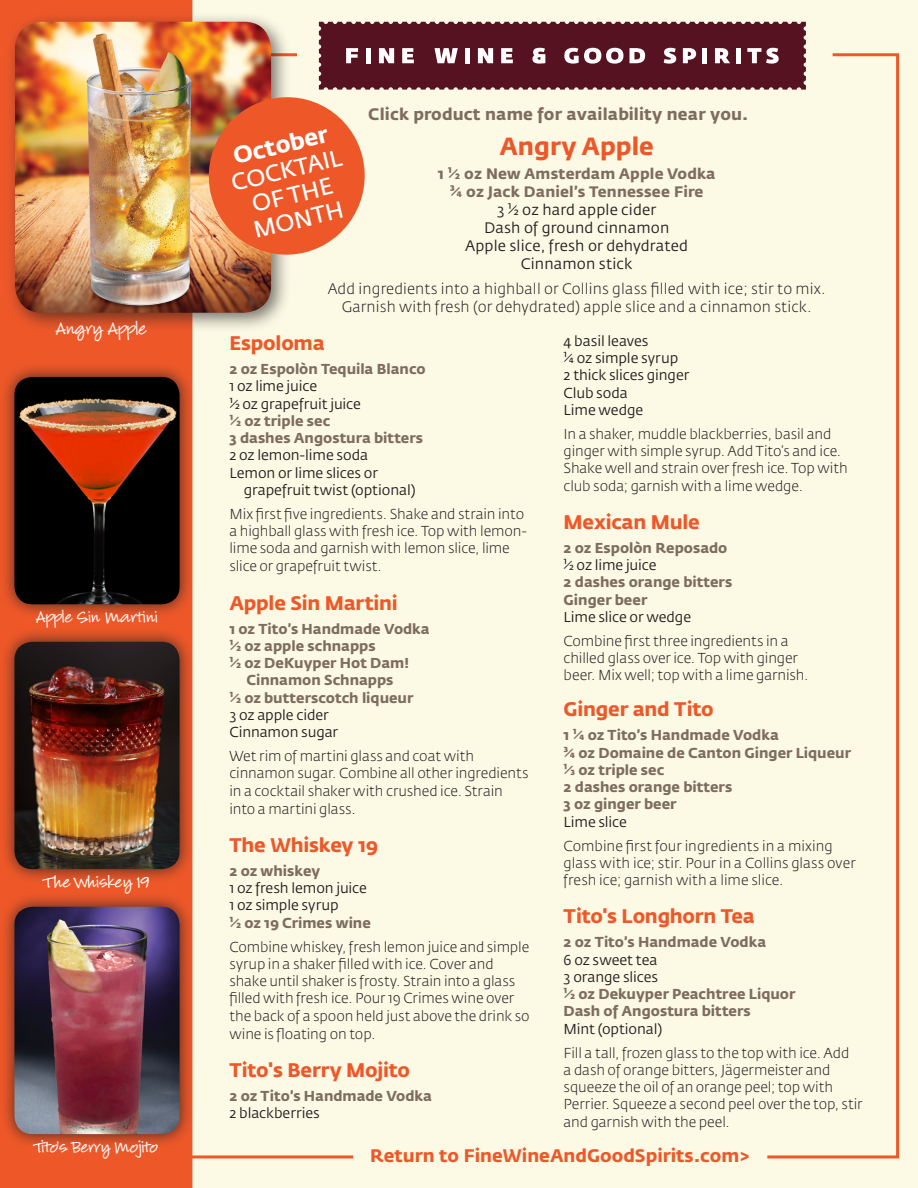
<style>
.page{position:relative;width:918px;height:1188px;background:#fff}
.page>*{position:absolute;margin:0;border:0;box-sizing:border-box;transform-origin:0 0}
.t1{font:700 24.6px "Fedra Sans Std";color:#ee5829}
.t2{font:600 23.25px/25.5px "Fedra Sans Std";color:#fff;text-align:center}
.t3{font:21px "Louisiana";letter-spacing:.02em;color:#fff}
.t4{font:700 19.5px "Fedra Sans Std";letter-spacing:-.01em;color:#ee5829}
.t5{font:19.5px "Louisiana";letter-spacing:.01em;color:#fff}
.t6{font:700 18px "Fedra Sans Std";color:#ee5829}
.t7{font:700 16.5px "Fedra Sans Std";letter-spacing:.01em;color:#7e6d5f}
.t8{font:300 15px "Fedra Sans Std";letter-spacing:.01em;color:#231f20}
.t9{font:15px "Fedra Sans Std";letter-spacing:.01em;color:#231f20}
.t10{font:700 15px "Fedra Sans Std";letter-spacing:.01em;color:#7e6d5f}
.t11{font:300 14.25px/17.2px "Fedra Sans Std";letter-spacing:-.005em;color:#231f20}
.t12{font:700 14.25px "Fedra Sans Std";color:#7e6d5f}
.t13{font:14.25px "Fedra Sans Std";letter-spacing:-.01em;color:#231f20}
.s1{font-weight:700}
</style>
<div class="page">
<div style="left:0;top:0;width:193px;height:1188px;background:#ee5829"></div>
<div style="left:193px;top:0;width:725px;height:1188px;background:#fcf9e5"></div>
<div style="left:0;top:892px;width:194px;height:257px;background:#231f20;opacity:.75"></div>
<img style="left:14px;top:907px;width:166px;height:227px">
<div style="left:0;top:627px;width:194px;height:257px;background:#231f20;opacity:.75"></div>
<img style="left:14px;top:642px;width:166px;height:227px">
<svg style="left:767px;top:53px;width:133px;height:1106px"></svg>
<div style="left:0;top:362px;width:194px;height:257px;background:#231f20;opacity:.75"></div>
<img style="left:14px;top:377px;width:166px;height:227px">
<div style="left:5px;top:11px;width:286px;height:322px;background:#231f20;opacity:.62"></div>
<img style="left:15px;top:22px;width:256px;height:291px">
<svg style="left:201px;top:22px;width:605px;height:241px"></svg>
<p class="t3" style="left:55px;top:318px;width:93px">Angry Apple</p>
<p class="t5" style="left:36px;top:608px;width:124px">Apple Sin Martini</p>
<p class="t5" style="left:45px;top:873px;width:106px">The Whiskey 19</p>
<p class="t5" style="left:36px;top:1138px;width:124px">Tito's Berry Mojito</p>
<p class="t7" style="left:368px;top:103px;width:382px">Click product name for availability near you.</p>
<p class="t2" style="left:223px;top:147px;width:114px;rotate:-14deg"><span class="s1">October<br></span>COCKTAIL</p>
<p class="t1" style="left:499px;top:130px;width:156px">Angry Apple</p>
<p class="t10" style="left:438px;top:164px;width:279px">1 ½ oz New Amsterdam Apple Vodka</p>
<p class="t10" style="left:450px;top:182px;width:255px">¾ oz Jack Daniel’s Tennessee Fire</p>
<p class="t9" style="left:497px;top:201px;width:161px">3 ½ oz hard apple cider</p>
<p class="t9" style="left:484px;top:219px;width:187px">Dash of ground cinnamon</p>
<p class="t9" style="left:465px;top:237px;width:224px">Apple slice, fresh or dehydrated</p>
<p class="t9" style="left:521px;top:255px;width:113px">Cinnamon stick</p>
<p class="t8" style="left:328px;top:280px;width:500px">Add ingredients into a highball or Collins glass filled with ice; stir to mix.</p>
<p class="t8" style="left:342px;top:298px;width:471px">Garnish with fresh (or dehydrated) apple slice and a cinnamon stick.</p>
<p class="t2" style="left:249px;top:193px;width:84px;rotate:-14deg">OF THE</p>
<p class="t2" style="left:251px;top:219px;width:93px;rotate:-14deg">MONTH</p>
<p class="t4" style="left:229px;top:331px;width:97px">Espoloma</p>
<p class="t12" style="left:229px;top:360px;width:198px">2 oz Espolòn Tequila Blanco</p>
<p class="t13" style="left:229px;top:378px;width:89px">1 oz lime juice</p>
<p class="t13" style="left:229px;top:395px;width:133px">½ oz grapefruit juice</p>
<p class="t12" style="left:229px;top:412px;width:102px">½ oz triple sec</p>
<p class="t12" style="left:229px;top:429px;width:195px">3 dashes Angostura bitters</p>
<p class="t13" style="left:229px;top:447px;width:140px">2 oz lemon-lime soda</p>
<p class="t13" style="left:229px;top:464px;width:150px">Lemon or lime slices or</p>
<p class="t13" style="left:244px;top:481px;width:173px">grapefruit twist (optional)</p>
<p class="t11" style="left:229px;top:505px;width:299px">Mix first five ingredients. Shake and strain into a highball glass with fresh ice. Top with lemon&shy;lime soda and garnish with lemon slice, lime slice or grapefruit twist.</p>
<p class="t4" style="left:229px;top:590px;width:170px">Apple Sin Martini</p>
<p class="t12" style="left:229px;top:619px;width:202px">1 oz Tito’s Handmade Vodka</p>
<p class="t12" style="left:229px;top:637px;width:148px">½ oz apple schnapps</p>
<p class="t12" style="left:229px;top:654px;width:181px">½ oz DeKuyper Hot Dam!</p>
<p class="t12" style="left:247px;top:671px;width:148px">Cinnamon Schnapps</p>
<p class="t12" style="left:229px;top:688px;width:185px">½ oz butterscotch liqueur</p>
<p class="t13" style="left:229px;top:706px;width:101px">3 oz apple cider</p>
<p class="t13" style="left:229px;top:723px;width:110px">Cinnamon sugar</p>
<p class="t11" style="left:229px;top:747px;width:301px">Wet rim of martini glass and coat with cinnamon sugar. Combine all other ingredients in a cocktail shaker with crushed ice. Strain into a martini glass.</p>
<p class="t4" style="left:229px;top:832px;width:150px">The Whiskey 19</p>
<p class="t12" style="left:229px;top:862px;width:92px">2 oz whiskey</p>
<p class="t13" style="left:229px;top:879px;width:139px">1 oz fresh lemon juice</p>
<p class="t13" style="left:229px;top:897px;width:111px">1 oz simple syrup</p>
<p class="t12" style="left:229px;top:913px;width:143px">½ oz 19 Crimes wine</p>
<p class="t11" style="left:229px;top:938px;width:302px">Combine whiskey, fresh lemon juice and simple syrup in a shaker filled with ice. Cover and shake until shaker is frosty. Strain into a glass filled with fresh ice. Pour 19 Crimes wine over the back of a spoon held just above the drink so wine is floating on top.</p>
<p class="t4" style="left:229px;top:1057px;width:182px">Tito's Berry Mojito</p>
<p class="t12" style="left:229px;top:1087px;width:204px">2 oz Tito’s Handmade Vodka</p>
<p class="t13" style="left:229px;top:1104px;width:92px">2 blackberries</p>
<p class="t13" style="left:564px;top:332px;width:86px">4 basil leaves</p>
<p class="t13" style="left:564px;top:350px;width:116px">¼ oz simple syrup</p>
<p class="t13" style="left:564px;top:367px;width:127px">2 thick slices ginger</p>
<p class="t13" style="left:564px;top:384px;width:66px">Club soda</p>
<p class="t13" style="left:564px;top:401px;width:81px">Lime wedge</p>
<p class="t11" style="left:564px;top:426px;width:286px">In a shaker, muddle blackberries, basil and ginger with simple syrup. Add Tito’s and ice.<br>Shake well and strain over fresh ice. Top with club soda; garnish with a lime wedge.</p>
<p class="t4" style="left:564px;top:509px;width:138px">Mexican Mule</p>
<p class="t12" style="left:564px;top:539px;width:165px">2 oz Espolòn Reposado</p>
<p class="t13" style="left:564px;top:557px;width:94px">½ oz lime juice</p>
<p class="t12" style="left:564px;top:573px;width:170px">2 dashes orange bitters</p>
<p class="t12" style="left:564px;top:590px;width:85px">Ginger beer</p>
<p class="t13" style="left:564px;top:608px;width:129px">Lime slice or wedge</p>
<p class="t11" style="left:564px;top:633px;width:227px">Combine first three ingredients in a</p>
<p class="t11" style="left:564px;top:650px;width:236px">chilled glass over ice. Top with ginger</p>
<p class="t11" style="left:564px;top:667px;width:246px">beer. Mix well; top with a lime garnish.</p>
<p class="t4" style="left:564px;top:697px;width:152px">Ginger and Tito</p>
<p class="t12" style="left:564px;top:726px;width:217px">1 ¼ oz Tito’s Handmade Vodka</p>
<p class="t12" style="left:564px;top:743px;width:289px">¾ oz Domaine de Canton Ginger Liqueur</p>
<p class="t12" style="left:564px;top:761px;width:102px">⅓ oz triple sec</p>
<p class="t12" style="left:564px;top:778px;width:170px">2 dashes orange bitters</p>
<p class="t12" style="left:564px;top:795px;width:114px">3 oz ginger beer</p>
<p class="t13" style="left:564px;top:813px;width:65px">Lime slice</p>
<p class="t11" style="left:564px;top:837px;width:294px">Combine first four ingredients in a mixing glass with ice; stir. Pour in a Collins glass over fresh ice; garnish with a lime slice.</p>
<p class="t4" style="left:564px;top:904px;width:193px">Tito's Longhorn Tea</p>
<p class="t12" style="left:564px;top:933px;width:204px">2 oz Tito’s Handmade Vodka</p>
<p class="t13" style="left:564px;top:951px;width:96px">6 oz sweet tea</p>
<p class="t13" style="left:564px;top:968px;width:96px">3 orange slices</p>
<p class="t12" style="left:564px;top:985px;width:233px">½ oz Dekuyper Peachtree Liquor</p>
<p class="t12" style="left:564px;top:1002px;width:189px">Dash of Angostura bitters</p>
<p class="t13" style="left:564px;top:1020px;width:100px">Mint (optional)</p>
<p class="t11" style="left:564px;top:1044px;width:301px">Fill a tall, frozen glass to the top with ice. Add<br>a dash of orange bitters, Jägermeister and squeeze the oil of an orange peel; top with Perrier. Squeeze a second peel over the top, stir and garnish with the peel.</p>
<p class="t6" style="left:370px;top:1144px;width:381px">Return to FineWineAndGoodSpirits.com&gt;</p>
</div>
